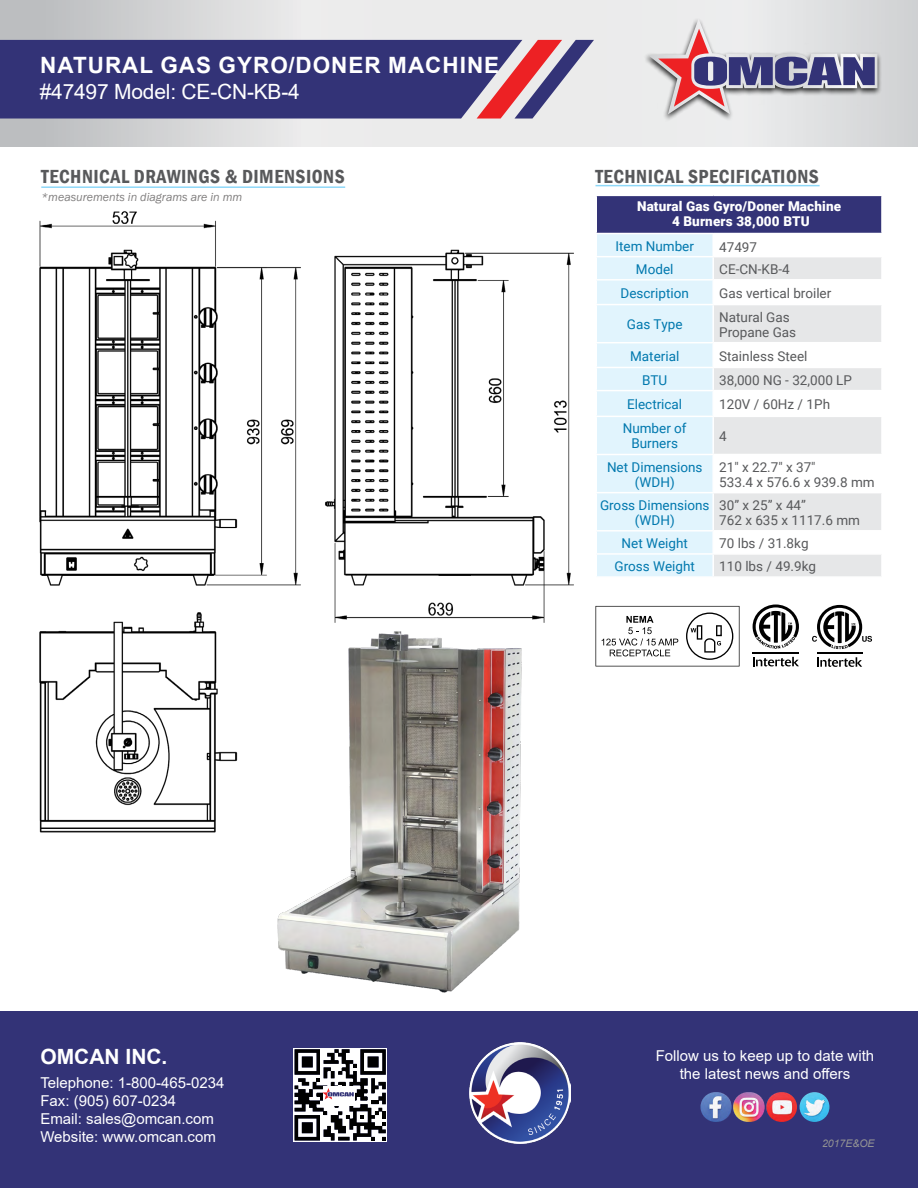
<style>
.page{position:relative;width:918px;height:1188px;background:#fff}
.page>*{position:absolute;margin:0;border:0;box-sizing:border-box;transform-origin:0 0}
.t1{font:700 22.5px "Arial";letter-spacing:.045em;color:#fff}
.t2{font:21px "Arial";letter-spacing:-.01em;color:#fff}
.t3{font:700 21px "Arial";color:#fff}
.t4{font:600 condensed 19.5px "Franklin Gothic";letter-spacing:.025em;color:#58595b}
.t5{font:15px/18px "Arial";color:#fff}
.t6{font:13.5px/15px "Roboto";color:#58595b}
.t7{font:13.5px/15px "Roboto";color:#0078ae;text-align:center}
.t8{font:900 13.5px/15px "Roboto";letter-spacing:.01em;color:#fff;text-align:center}
.t9{font:italic 12px "Franklin Gothic";color:#807e7e}
.t10{font:italic 10.5px "Arial";color:#949494}
</style>
<div class="page">
<div style="left:0;top:1012px;width:918px;height:176px;background:#337"></div>
<svg style="left:0;top:0;width:918px;height:147px;background:#dfdfe0"></svg>
<svg style="left:0;top:40px;width:594px;height:79px;background:#4c447f"></svg>
<img style="left:470px;top:1042px;width:101px;height:102px">
<svg style="left:293px;top:1048px;width:93px;height:93px;background:#87878a"></svg>
<img style="left:701px;top:1092px;width:31px;height:30px;border-radius:15px">
<img style="left:733px;top:1092px;width:32px;height:30px;border-radius:15px">
<img style="left:766px;top:1092px;width:31px;height:30px;border-radius:15px">
<img style="left:800px;top:1092px;width:29px;height:30px;border-radius:15px">
<div style="left:643px;top:17px;width:239px;height:105px;background:#000;opacity:.8"></div>
<svg style="left:648px;top:19px;width:230px;height:95px;background:#bdb2bf"></svg>
<svg style="left:753px;top:657px;width:46px;height:9px"></svg>
<hr style="left:753px;top:652px;width:46px;height:1px;background:#000">
<svg style="left:753px;top:605px;width:46px;height:44px"></svg>
<svg style="left:817px;top:657px;width:45px;height:10px"></svg>
<hr style="left:817px;top:652px;width:45px;height:2px;background:#000">
<svg style="left:812px;top:605px;width:60px;height:44px"></svg>
<svg style="left:610px;top:606px;width:130px;height:60px"></svg>
<img style="left:39px;top:211px;width:571px;height:622px">
<img style="left:270px;top:627px;width:269px;height:366px">
<div style="left:596px;top:195px;width:286px;height:39px;background:#337"></div>
<div style="left:714px;top:257px;width:167px;height:319px;background:#e6e7e8"></div>
<svg style="left:714px;top:281px;width:167px;height:272px;fill:#edeeef"></svg>
<hr style="left:596px;top:195px;width:117px;height:1px;background:#fff">
<hr style="left:596px;top:196px;width:1px;height:37px;background:#fff">
<hr style="left:713px;top:195px;width:170px;height:1px;background:#fff">
<hr style="left:881px;top:196px;width:2px;height:37px;background:#fff">
<hr style="left:596px;top:233px;width:117px;height:1px;background:#fff">
<hr style="left:713px;top:233px;width:170px;height:1px;background:#fff">
<hr style="left:713px;top:279px;width:170px;height:2px;background:#fff">
<hr style="left:713px;top:304px;width:170px;height:1px;background:#fff">
<hr style="left:713px;top:342px;width:170px;height:1px;background:#fff">
<hr style="left:713px;top:367px;width:170px;height:1px;background:#fff">
<hr style="left:713px;top:390px;width:170px;height:1px;background:#fff">
<hr style="left:713px;top:416px;width:170px;height:1px;background:#fff">
<hr style="left:713px;top:454px;width:170px;height:1px;background:#fff">
<hr style="left:713px;top:492px;width:170px;height:1px;background:#fff">
<hr style="left:713px;top:530px;width:170px;height:2px;background:#fff">
<svg style="left:596px;top:234px;width:117px;height:342px;background:#e4f5fd"></svg>
<hr style="left:713px;top:553px;width:170px;height:2px;background:#fff">
<hr style="left:712px;top:555px;width:2px;height:21px;background:#fff">
<hr style="left:596px;top:576px;width:117px;height:2px;background:#fff">
<hr style="left:596px;top:185px;width:224px;height:1px;background:#8ed8f8">
<hr style="left:41px;top:186px;width:304px;height:2px;background:#8ed8f8">
<h1 class="t1" style="left:40px;top:50px;width:461px">NATURAL GAS GYRO/DONER MACHINE</h1>
<h2 class="t2" style="left:40px;top:77px;width:262px">#47497 Model: CE-CN-KB-4</h2>
<h3 class="t4" style="left:41px;top:163px;width:305px">TECHNICAL DRAWINGS &amp; DIMENSIONS</h3>
<p class="t9" style="left:41px;top:189px;width:203px">*measurements in diagrams are in mm</p>
<h3 class="t4" style="left:596px;top:163px;width:225px">TECHNICAL SPECIFICATIONS</h3>
<p class="t8" style="left:637px;top:198px;width:206px">Natural Gas Gyro/Doner Machine<br>4 Burners 38,000 BTU</p>
<p class="t7" style="left:615px;top:238px;width:80px">Item Number</p>
<p class="t6" style="left:719px;top:239px;width:39px">47497</p>
<p class="t7" style="left:636px;top:261px;width:39px">Model</p>
<p class="t6" style="left:719px;top:261px;width:72px">CE-CN-KB-4</p>
<p class="t7" style="left:621px;top:285px;width:70px">Description</p>
<p class="t6" style="left:719px;top:285px;width:114px">Gas vertical broiler</p>
<p class="t7" style="left:627px;top:316px;width:57px">Gas Type</p>
<p class="t6" style="left:719px;top:309px;width:79px">Natural Gas<br>Propane Gas</p>
<p class="t7" style="left:630px;top:348px;width:51px">Material</p>
<p class="t6" style="left:719px;top:348px;width:90px">Stainless Steel</p>
<p class="t7" style="left:642px;top:372px;width:27px">BTU</p>
<p class="t6" style="left:719px;top:372px;width:134px">38,000 NG - 32,000 LP</p>
<p class="t7" style="left:627px;top:396px;width:57px">Electrical</p>
<p class="t6" style="left:719px;top:396px;width:112px">120V / 60Hz / 1Ph</p>
<p class="t7" style="left:623px;top:421px;width:65px">Number of<br>Burners</p>
<p class="t6" style="left:719px;top:428px;width:9px">4</p>
<p class="t7" style="left:607px;top:459px;width:97px">Net Dimensions (WDH)</p>
<p class="t6" style="left:719px;top:459px;width:157px">21" x 22.7" x 37"<br>533.4 x 576.6 x 939.8 mm</p>
<p class="t7" style="left:600px;top:497px;width:111px">Gross Dimensions (WDH)</p>
<p class="t6" style="left:719px;top:497px;width:142px">30” x 25” x 44”<br>762 x 635 x 1117.6 mm</p>
<p class="t7" style="left:622px;top:535px;width:68px">Net Weight</p>
<p class="t6" style="left:719px;top:535px;width:91px">70 lbs / 31.8kg</p>
<p class="t7" style="left:615px;top:558px;width:82px">Gross Weight</p>
<p class="t6" style="left:719px;top:558px;width:98px">110 lbs / 49.9kg</p>
<h2 class="t3" style="left:40px;top:1029px;width:129px">OMCAN INC.</h2>
<p class="t5" style="left:40px;top:1074px;width:186px">Telephone: 1-800-465-0234<br>Fax: (905) 607-0234<br>Email: sales@omcan.com<br>Website: www.omcan.com</p>
<h2 class="t3" style="left:40px;top:1042px;width:129px">OMCAN INC.</h2>
<p class="t5" style="left:656px;top:1047px;width:220px;text-align:center">Follow us to keep up to date with the latest news and offers</p>
<p class="t10" style="left:822px;top:1137px;width:54px">2017E&amp;OE</p>
</div>
